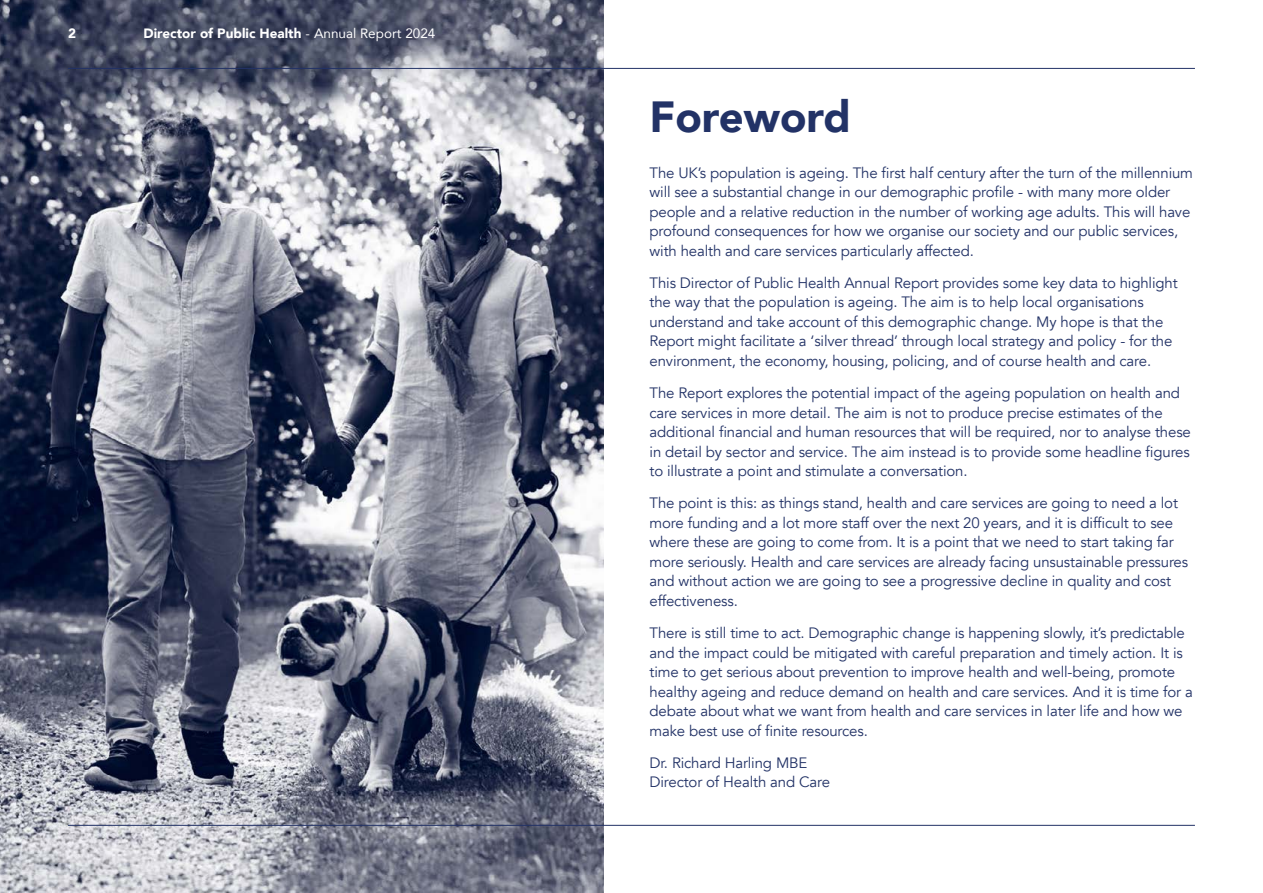
<style>
.page{position:relative;width:1263px;height:893px;background:#fff}
.page>*{position:absolute;margin:0;border:0;box-sizing:border-box;transform-origin:0 0}
.t1{font:900 43.5px "Avenir";color:#223266}
.t2{font:15px/19.5px "Avenir";letter-spacing:-.01em;color:#223266}
.t3{font:900 13.5px "Avenir";color:#fff}
.s1{font-weight:400}
</style>
<div class="page">
<img style="left:0;top:0;width:604px;height:893px">
<hr style="left:68px;top:68px;width:1127px;height:1px;background:#223266">
<hr style="left:68px;top:825px;width:1127px;height:1px;background:#223266">
<p class="t3" style="left:68px;top:22px;width:9px">2</p>
<p class="t3" style="left:144px;top:22px;width:293px">Director of Public Health <span class="s1">- Annual Report 2024</span></p>
<h1 class="t1" style="left:649px;top:80px;width:203px">Foreword</h1>
<p class="t2" style="left:649px;top:163px;width:545px">The UK’s population is ageing. The first half century after the turn of the millennium will see a substantial change in our demographic profile - with many more older people and a relative reduction in the number of working age adults. This will have profound consequences for how we organise our society and our public services, with health and care services particularly affected.</p>
<p class="t2" style="left:649px;top:273px;width:530px">This Director of Public Health Annual Report provides some key data to highlight the way that the population is ageing. The aim is to help local organisations understand and take account of this demographic change. My hope is that the Report might facilitate a ‘silver thread’ through local strategy and policy - for the environment, the economy, housing, policing, and of course health and care.</p>
<p class="t2" style="left:649px;top:383px;width:543px">The Report explores the potential impact of the ageing population on health and care services in more detail. The aim is not to produce precise estimates of the additional financial and human resources that will be required, nor to analyse these in detail by sector and service. The aim instead is to provide some headline figures to illustrate a point and stimulate a conversation.</p>
<p class="t2" style="left:649px;top:494px;width:540px">The point is this: as things stand, health and care services are going to need a lot more funding and a lot more staff over the next 20 years, and it is difficult to see where these are going to come from. It is a point that we need to start taking far more seriously. Health and care services are already facing unsustainable pressures and without action we are going to see a progressive decline in quality and cost effectiveness.</p>
<p class="t2" style="left:649px;top:623px;width:545px">There is still time to act. Demographic change is happening slowly, it’s predictable and the impact could be mitigated with careful preparation and timely action. It is time to get serious about prevention to improve health and well-being, promote healthy ageing and reduce demand on health and care services. And it is time for a debate about what we want from health and care services in later life and how we make best use of finite resources.</p>
<p class="t2" style="left:649px;top:753px;width:182px">Dr. Richard Harling MBE<br>Director of Health and Care</p>
</div>
